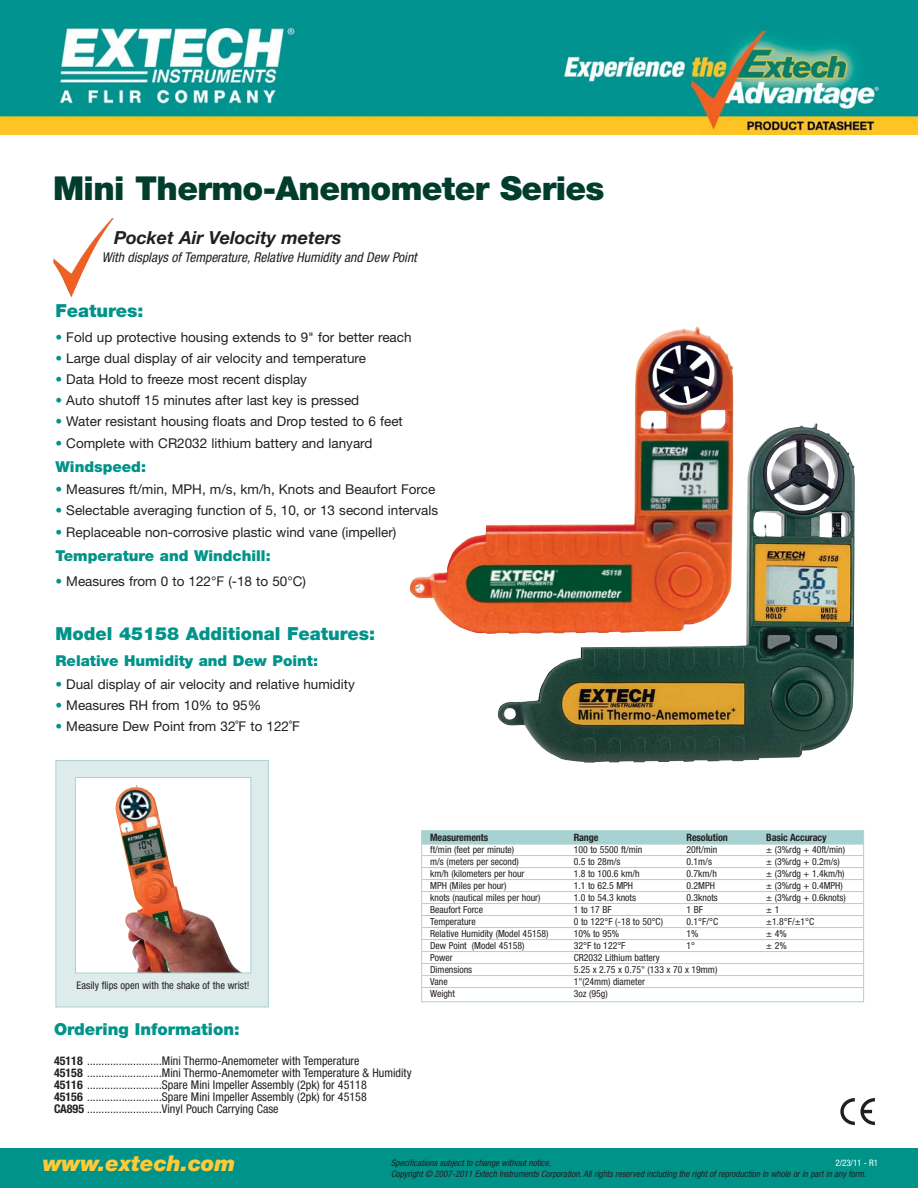
<style>
.page{position:relative;width:918px;height:1188px;background:#fff}
.page>*{position:absolute;margin:0;border:0;box-sizing:border-box;transform-origin:0 0}
.t1{font:900 33px "Helvetica Neue LT";letter-spacing:-.02em;color:#003d2c}
.t2{font:italic 900 21.75px "Helvetica Neue LT";color:#ffca38}
.t3{font:900 18px "Helvetica Neue LT";color:#00938a}
.t4{font:italic 700 18px "Helvetica Neue LT";color:#231f20}
.t5{font:900 16.5px "Helvetica Neue LT";color:#00938a}
.t6{font:900 15px "Helvetica Neue LT";color:#00938a}
.t7{font:13.5px "Helvetica Neue LT";color:#231f20}
.t8{font:italic condensed 13.5px "Helvetica Neue LT";color:#231f20}
.t9{font:condensed 12px/12px "Helvetica Neue LT";color:#231f20}
.t10{font:condensed 10.5px "Helvetica Neue LT";color:#231f20}
.t11{font:700 condensed 10.2px "Helvetica Neue LT";letter-spacing:-.015em;color:#231f20}
.t12{font:condensed 9.75px "Helvetica Neue LT";color:#231f20}
.t13{font:italic condensed 9px "Helvetica Neue LT";color:#231f20}
.t14{font:condensed 9px "Helvetica Neue LT";color:#fff}
.s1{color:#00938a}
.s2{font-weight:700}
</style>
<div class="page">
<div style="left:56px;top:761px;width:212px;height:246px;background:#ddeceb"></div>
<div style="left:56px;top:760px;width:213px;height:247px;border:1px solid #a8d2d1"></div>
<div style="left:0;top:1148px;width:918px;height:40px;background:#00938a"></div>
<img style="left:53px;top:218px;width:61px;height:80px">
<svg style="left:840px;top:1098px;width:35px;height:27px"></svg>
<div style="left:76px;top:778px;width:174px;height:195px;background:#fff"></div>
<img style="left:116px;top:785px;width:123px;height:186px">
<div style="left:75px;top:777px;width:176px;height:196px;border:1px solid #a8d2d1"></div>
<img style="left:497px;top:423px;width:358px;height:340px">
<img style="left:409px;top:326px;width:325px;height:308px">
<div style="left:421px;top:830px;width:443px;height:172px;border:1px solid #a8d2d1"></div>
<div style="left:422px;top:831px;width:441px;height:13px;background:#a8d2d1"></div>
<hr style="left:422px;top:855px;width:441px;height:1px;background:#a8d2d1">
<hr style="left:422px;top:867px;width:441px;height:1px;background:#a8d2d1">
<hr style="left:422px;top:879px;width:441px;height:1px;background:#a8d2d1">
<hr style="left:422px;top:891px;width:441px;height:1px;background:#a8d2d1">
<hr style="left:422px;top:903px;width:441px;height:1px;background:#a8d2d1">
<hr style="left:422px;top:915px;width:441px;height:1px;background:#a8d2d1">
<hr style="left:422px;top:927px;width:441px;height:1px;background:#a8d2d1">
<hr style="left:422px;top:939px;width:441px;height:1px;background:#a8d2d1">
<hr style="left:422px;top:951px;width:441px;height:1px;background:#a8d2d1">
<hr style="left:422px;top:963px;width:441px;height:1px;background:#a8d2d1">
<hr style="left:422px;top:975px;width:441px;height:1px;background:#a8d2d1">
<hr style="left:422px;top:987px;width:441px;height:1px;background:#a8d2d1">
<img style="left:0;top:0;width:918px;height:135px">
<h1 class="t1" style="left:53px;top:176px;width:553px">Mini Thermo-Anemometer Series</h1>
<h3 class="t4" style="left:114px;top:231px;width:229px">Pocket Air Velocity meters</h3>
<p class="t8" style="left:102px;top:252px;width:317px">With displays of Temperature, Relative Humidity and Dew Point</p>
<h3 class="t3" style="left:55px;top:304px;width:90px">Features:</h3>
<p class="t7" style="left:55px;top:332px;width:358px"><span class="s1">•</span> Fold up protective housing extends to 9" for better reach</p>
<p class="t7" style="left:55px;top:353px;width:312px"><span class="s1">•</span> Large dual display of air velocity and temperature</p>
<p class="t7" style="left:55px;top:374px;width:253px"><span class="s1">•</span> Data Hold to freeze most recent display</p>
<p class="t7" style="left:55px;top:395px;width:305px"><span class="s1">•</span> Auto shutoff 15 minutes after last key is pressed</p>
<p class="t7" style="left:55px;top:416px;width:349px"><span class="s1">•</span> Water resistant housing floats and Drop tested to 6 feet</p>
<p class="t7" style="left:55px;top:438px;width:319px"><span class="s1">•</span> Complete with CR2032 lithium battery and lanyard</p>
<p class="t6" style="left:55px;top:461px;width:92px">Windspeed:</p>
<p class="t7" style="left:55px;top:484px;width:381px"><span class="s1">•</span> Measures ft/min, MPH, m/s, km/h, Knots and Beaufort Force</p>
<p class="t7" style="left:55px;top:505px;width:384px"><span class="s1">•</span> Selectable averaging function of 5, 10, or 13 second intervals</p>
<p class="t7" style="left:55px;top:528px;width:342px"><span class="s1">•</span> Replaceable non-corrosive plastic wind vane (impeller)</p>
<p class="t6" style="left:55px;top:550px;width:217px">Temperature and Windchill:</p>
<p class="t7" style="left:55px;top:577px;width:252px"><span class="s1">•</span> Measures from 0 to 122°F (-18 to 50°C)</p>
<h3 class="t3" style="left:55px;top:628px;width:321px">Model 45158 Additional Features:</h3>
<p class="t6" style="left:55px;top:655px;width:264px">Relative Humidity and Dew Point:</p>
<p class="t7" style="left:55px;top:679px;width:301px"><span class="s1">•</span> Dual display of air velocity and relative humidity</p>
<p class="t7" style="left:55px;top:700px;width:207px"><span class="s1">•</span> Measures RH from 10% to 95%</p>
<p class="t7" style="left:55px;top:721px;width:246px"><span class="s1">•</span> Measure Dew Point from 32˚F to 122˚F</p>
<p class="t10" style="left:77px;top:981px;width:174px">Easily flips open with the shake of the wrist!</p>
<p class="t5" style="left:54px;top:1023px;width:187px">Ordering Information:</p>
<p class="t9" style="left:54px;top:1056px;width:359px"><span class="s2">45118</span> ..........................Mini Thermo-Anemometer with Temperature<br><span class="s2">45158</span> ..........................Mini Thermo-Anemometer with Temperature &amp; Humidity <span class="s2">45116</span> ..........................Spare Mini Impeller Assembly (2pk) for 45118<br><span class="s2">45156</span> ..........................Spare Mini Impeller Assembly (2pk) for 45158<br><span class="s2">CA895</span> ..........................Vinyl Pouch Carrying Case</p>
<p class="t11" style="left:430px;top:834px;width:59px">Measurements</p>
<p class="t11" style="left:574px;top:834px;width:26px">Range</p>
<p class="t11" style="left:687px;top:834px;width:43px">Resolution</p>
<p class="t11" style="left:766px;top:834px;width:62px">Basic Accuracy</p>
<p class="t12" style="left:430px;top:847px;width:86px">ft/min (feet per minute)</p>
<p class="t12" style="left:574px;top:847px;width:70px">100 to 5500 ft/min</p>
<p class="t12" style="left:687px;top:847px;width:32px">20ft/min</p>
<p class="t12" style="left:766px;top:847px;width:80px">± (3%rdg + 40ft/min)</p>
<p class="t12" style="left:430px;top:859px;width:90px">m/s (meters per second)</p>
<p class="t12" style="left:574px;top:859px;width:48px">0.5 to 28m/s</p>
<p class="t12" style="left:687px;top:859px;width:27px">0.1m/s</p>
<p class="t12" style="left:766px;top:859px;width:75px">± (3%rdg + 0.2m/s)</p>
<p class="t12" style="left:430px;top:871px;width:96px">km/h (kilometers per hour</p>
<p class="t12" style="left:574px;top:871px;width:67px">1.8 to 100.6 km/h</p>
<p class="t12" style="left:687px;top:871px;width:32px">0.7km/h</p>
<p class="t12" style="left:766px;top:871px;width:80px">± (3%rdg + 1.4km/h)</p>
<p class="t12" style="left:430px;top:883px;width:78px">MPH (Miles per hour)</p>
<p class="t12" style="left:574px;top:883px;width:61px">1.1 to 62.5 MPH</p>
<p class="t12" style="left:687px;top:883px;width:30px">0.2MPH</p>
<p class="t12" style="left:766px;top:883px;width:78px">± (3%rdg + 0.4MPH)</p>
<p class="t12" style="left:430px;top:895px;width:112px">knots (nautical miles per hour)</p>
<p class="t12" style="left:574px;top:895px;width:64px">1.0 to 54.3 knots</p>
<p class="t12" style="left:687px;top:895px;width:33px">0.3knots</p>
<p class="t12" style="left:766px;top:895px;width:81px">± (3%rdg + 0.6knots)</p>
<p class="t12" style="left:430px;top:907px;width:54px">Beaufort Force</p>
<p class="t12" style="left:574px;top:907px;width:39px">1 to 17 BF</p>
<p class="t12" style="left:687px;top:907px;width:18px">1 BF</p>
<p class="t12" style="left:766px;top:907px;width:15px">± 1</p>
<p class="t12" style="left:430px;top:919px;width:47px">Temperature</p>
<p class="t12" style="left:574px;top:919px;width:91px">0 to 122°F (-18 to 50°C)</p>
<p class="t12" style="left:687px;top:919px;width:33px">0.1°F/°C</p>
<p class="t12" style="left:766px;top:919px;width:49px">±1.8°F/±1°C</p>
<p class="t12" style="left:430px;top:931px;width:120px">Relative Humidity (Model 45158)</p>
<p class="t12" style="left:574px;top:931px;width:47px">10% to 95%</p>
<p class="t12" style="left:687px;top:931px;width:14px">1%</p>
<p class="t12" style="left:766px;top:931px;width:22px">± 4%</p>
<p class="t12" style="left:430px;top:943px;width:96px">Dew Point (Model 45158)</p>
<p class="t12" style="left:574px;top:943px;width:53px">32°F to 122°F</p>
<p class="t12" style="left:687px;top:943px;width:10px">1°</p>
<p class="t12" style="left:766px;top:943px;width:22px">± 2%</p>
<p class="t12" style="left:430px;top:955px;width:24px">Power</p>
<p class="t12" style="left:574px;top:955px;width:88px">CR2032 Lithium battery</p>
<p class="t12" style="left:430px;top:967px;width:44px">Dimensions</p>
<p class="t12" style="left:574px;top:967px;width:145px">5.25 x 2.75 x 0.75" (133 x 70 x 19mm)</p>
<p class="t12" style="left:430px;top:979px;width:19px">Vane</p>
<p class="t12" style="left:574px;top:979px;width:73px">1"(24mm) diameter</p>
<p class="t12" style="left:430px;top:991px;width:26px">Weight</p>
<p class="t12" style="left:574px;top:991px;width:35px">3oz (95g)</p>
<h2 class="t2" style="left:43px;top:1156px;width:194px">www.extech.com</h2>
<p class="t13" style="left:391px;top:1160px;width:161px">Specifications subject to change without notice.</p>
<p class="t14" style="left:835px;top:1160px;width:44px">2/23/11 - R1</p>
<p class="t13" style="left:391px;top:1171px;width:477px">Copyright © 2007-2011 Extech Instruments Corporation. All rights reserved including the right of reproduction in whole or in part in any form.</p>
</div>
